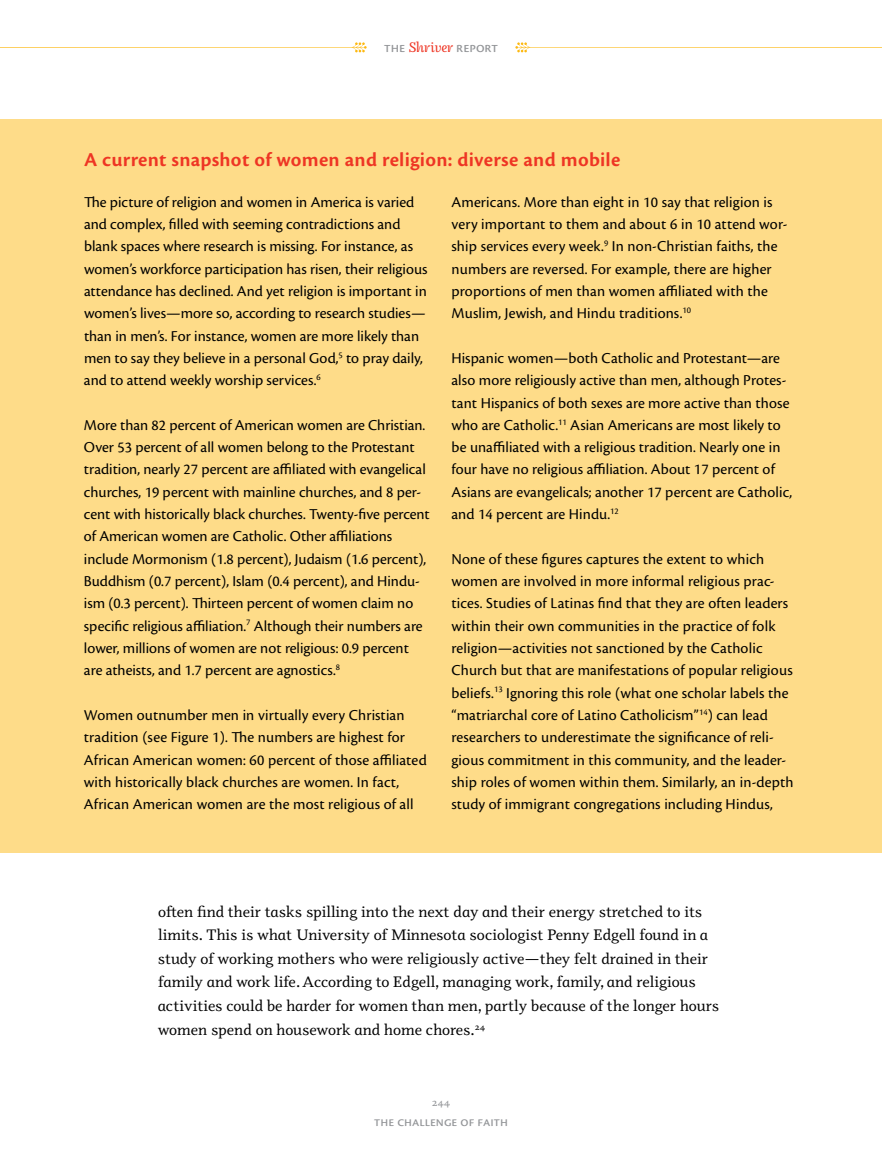
<style>
.page{position:relative;width:882px;height:1166px;background:#fff}
.page>*{position:absolute;margin:0;border:0;box-sizing:border-box;transform-origin:0 0}
.t1{font:20.65px "Cronos Pro Semibold Capt";color:#ee3524}
.t2{font:15.75px/22.4px "Cronos Pro";letter-spacing:.005em;color:#000}
.t3{font:15.4px/23.6px "Odile";color:#000}
.t4{font:14.88px "Cronos Pro Capt";color:#939598}
.t5{font:14px "Cronos Pro Capt";color:#939598}
.t6{font:italic 10.5px "Odile Upright";color:#939598}
.s1{font-family:"Odile Upright";font-style:italic;font-size:14px;color:#ee3524}
</style>
<div class="page">
<svg style="left:0;top:42px;width:367px;height:10px"></svg>
<svg style="left:515px;top:42px;width:367px;height:10px"></svg>
<div style="left:0;top:119px;width:882px;height:733px;background:#fedc89"></div>
<p class="t4" style="left:384px;top:39px;width:116px">The <span class="s1">Shriver</span> Report</p>
<h1 class="t1" style="left:84px;top:147px;width:538px">A current snapshot of women and religion: diverse and mobile</h1>
<p class="t2" style="left:84px;top:190px;width:345px">The picture of religion and women in America is varied and complex, filled with seeming contradictions and blank spaces where research is missing. For instance, as women’s workforce participation has risen, their religious attendance has declined. And yet religion is important in women’s lives—more so, according to research studies— than in men’s. For instance, women are more likely than men to say they believe in a personal God,<sup>5</sup> to pray daily, and to attend weekly worship services.<sup>6</sup></p>
<p class="t2" style="left:84px;top:414px;width:347px">More than 82 percent of American women are Christian.<br>Over 53 percent of all women belong to the Protestant tradition, nearly 27 percent are affiliated with evangelical churches, 19 percent with mainline churches, and 8 per&shy;cent with historically black churches. Twenty-five percent of American women are Catholic. Other affiliations include Mormonism (1.8 percent), Judaism (1.6 percent), Buddhism (0.7 percent), Islam (0.4 percent), and Hindu&shy;ism (0.3 percent). Thirteen percent of women claim no specific religious affiliation.<sup>7</sup> Although their numbers are lower, millions of women are not religious: 0.9 percent are atheists, and 1.7 percent are agnostics.<sup>8</sup></p>
<p class="t2" style="left:84px;top:704px;width:344px">Women outnumber men in virtually every Christian tradition (see Figure 1). The numbers are highest for African American women: 60 percent of those affiliated with historically black churches are women. In fact, African American women are the most religious of all</p>
<p class="t2" style="left:451px;top:190px;width:338px">Americans. More than eight in 10 say that religion is very important to them and about 6 in 10 attend wor&shy;ship services every week.<sup>9</sup> In non-Christian faiths, the numbers are reversed. For example, there are higher proportions of men than women affiliated with the Muslim, Jewish, and Hindu traditions.<sup>10</sup></p>
<p class="t2" style="left:451px;top:347px;width:342px">Hispanic women—both Catholic and Protestant—are also more religiously active than men, although Protes&shy;tant Hispanics of both sexes are more active than those who are Catholic.<sup>11</sup> Asian Americans are most likely to be unaffiliated with a religious tradition. Nearly one in four have no religious affiliation. About 17 percent of Asians are evangelicals; another 17 percent are Catholic, and 14 percent are Hindu.<sup>12</sup></p>
<p class="t2" style="left:451px;top:547px;width:344px">None of these figures captures the extent to which women are involved in more informal religious prac&shy;tices. Studies of Latinas find that they are often leaders within their own communities in the practice of folk religion—activities not sanctioned by the Catholic Church but that are manifestations of popular religious beliefs.<sup>13</sup> Ignoring this role (what one scholar labels the “matriarchal core of Latino Catholicism”<sup>14</sup>) can lead researchers to underestimate the significance of reli&shy;gious commitment in this community, and the leader&shy;ship roles of women within them. Similarly, an in-depth study of immigrant congregations including Hindus,</p>
<p class="t3" style="left:158px;top:898px;width:563px">often find their tasks spilling into the next day and their energy stretched to its limits. This is what University of Minnesota sociologist Penny Edgell found in a study of working mothers who were religiously active—they felt drained in their family and work life. According to Edgell, managing work, family, and religious activities could be harder for women than men, partly because of the longer hours women spend on housework and home chores.<sup>24</sup></p>
<p class="t6" style="left:432px;top:1095px;width:20px">244</p>
<p class="t5" style="left:374px;top:1113px;width:136px">The Challenge of Faith</p>
</div>
